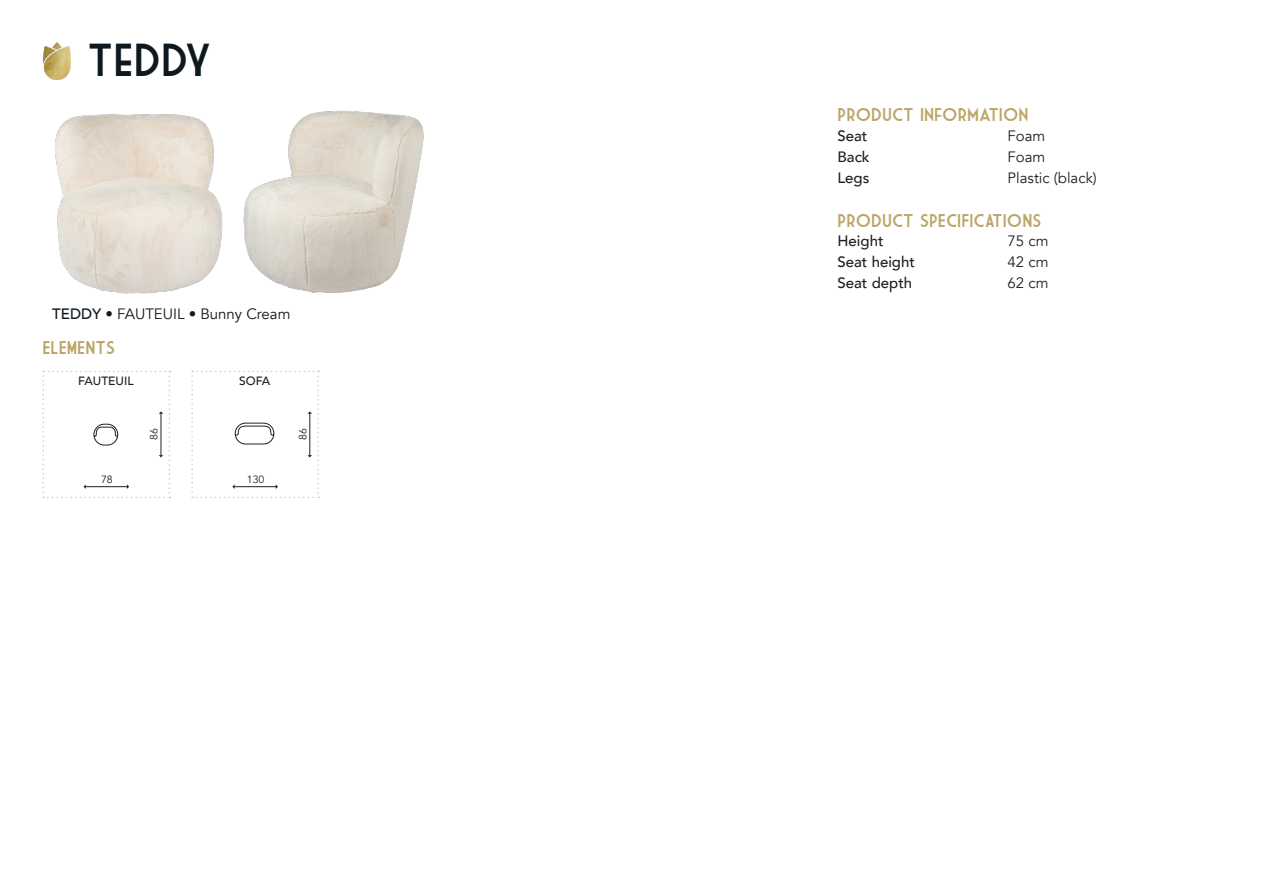
<style>
.page{position:relative;width:1263px;height:893px;background:#fff}
.page>*{position:absolute;margin:0;border:0;box-sizing:border-box;transform-origin:0 0}
.t1{font:45px "Market Deco";color:#0e181f}
.t2{font:18px "Market Deco";color:#bba669}
.t3{font:500 15px "Avenir";color:#231f20}
.t4{font:15px "Avenir";color:#231f20}
.t5{font:15px "Avenir";color:#10181f}
.t6{font:500 12px "Avenir";color:#231f20}
.t7{font:10.5px "Avenir";color:#231f20}
.s1{font-weight:500}
</style>
<div class="page">
<img style="left:44px;top:43px;width:27px;height:36px">
<img style="left:55px;top:110px;width:369px;height:184px">
<svg style="left:43px;top:371px;width:127px;height:127px"></svg>
<svg style="left:191px;top:371px;width:128px;height:128px"></svg>
<p class="t1" style="left:87px;top:35px;width:126px">TEDDY</p>
<p class="t5" style="left:52px;top:304px;width:240px"><span class="s1">TEDDY</span> • FAUTEUIL • Bunny Cream</p>
<p class="t2" style="left:42px;top:337px;width:74px">ELEMENTS</p>
<p class="t6" style="left:78px;top:371px;width:57px">FAUTEUIL</p>
<p class="t6" style="left:239px;top:371px;width:33px">SOFA</p>
<p class="t7" style="left:148px;top:440px;width:13px;rotate:-90deg">86</p>
<p class="t7" style="left:297px;top:440px;width:13px;rotate:-90deg">86</p>
<p class="t7" style="left:101px;top:473px;width:13px">78</p>
<p class="t7" style="left:247px;top:473px;width:19px">130</p>
<p class="t2" style="left:837px;top:105px;width:192px">PRODUCT INFORMATION</p>
<p class="t3" style="left:837px;top:122px;width:32px">Seat</p>
<p class="t4" style="left:1007px;top:126px;width:39px">Foam</p>
<p class="t3" style="left:837px;top:144px;width:34px">Back</p>
<p class="t4" style="left:1007px;top:148px;width:39px">Foam</p>
<p class="t3" style="left:837px;top:165px;width:33px">Legs</p>
<p class="t4" style="left:1007px;top:169px;width:91px">Plastic (black)</p>
<p class="t2" style="left:837px;top:210px;width:206px">PRODUCT SPECIFICATIONS</p>
<p class="t3" style="left:837px;top:228px;width:48px">Height</p>
<p class="t4" style="left:1007px;top:232px;width:42px">75 cm</p>
<p class="t3" style="left:837px;top:249px;width:79px">Seat height</p>
<p class="t4" style="left:1007px;top:253px;width:42px">42 cm</p>
<p class="t3" style="left:837px;top:270px;width:76px">Seat depth</p>
<p class="t4" style="left:1007px;top:274px;width:42px">62 cm</p>
</div>
